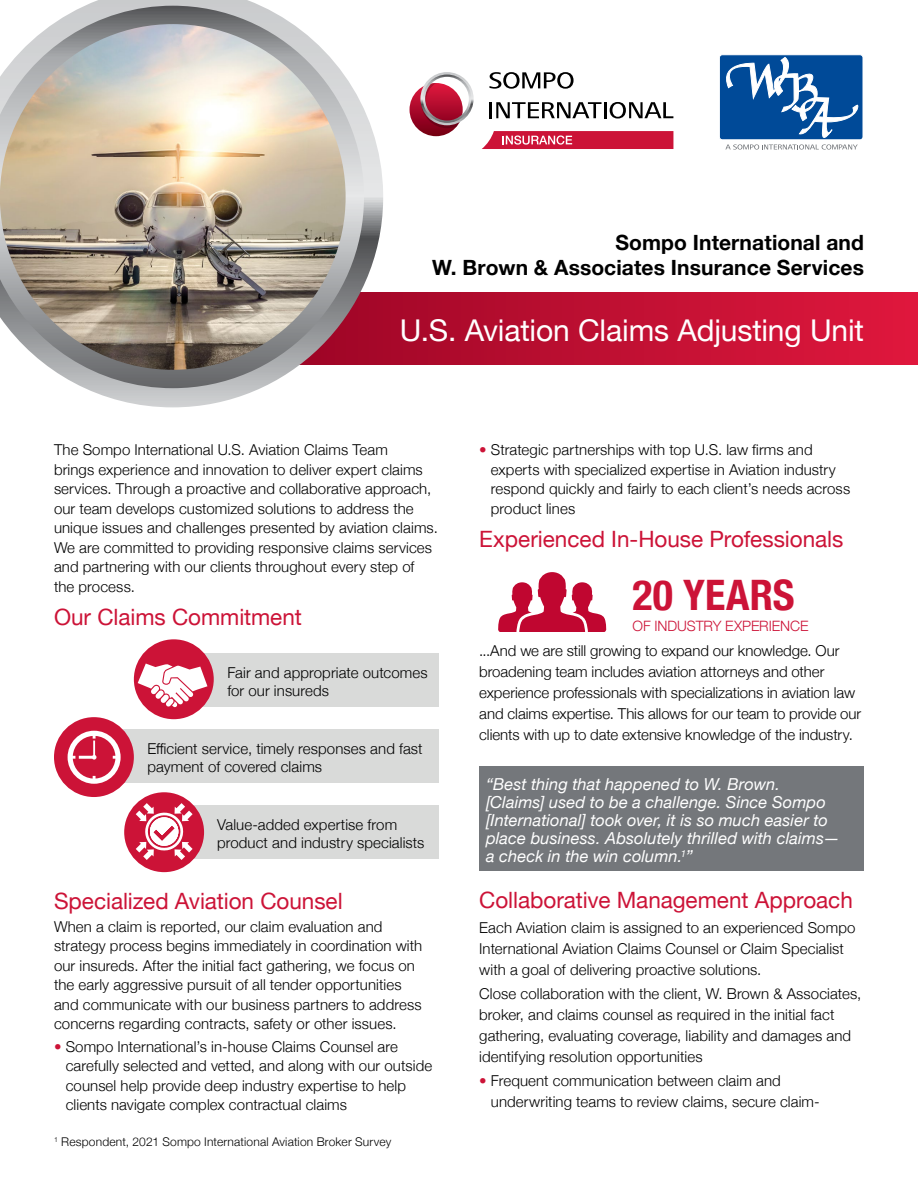
<style>
.page{position:relative;width:918px;height:1188px;background:#fff}
.page>*{position:absolute;margin:0;border:0;box-sizing:border-box;transform-origin:0 0}
.t1{font:700 condensed 42px "Helvetica Neue";letter-spacing:.005em;color:#cc1337}
.t2{font:30px "Helvetica Neue";letter-spacing:-.005em;color:#fff}
.t3{font:22.5px "Helvetica Neue";color:#cc1337}
.t4{font:700 21px/25.5px "Helvetica Neue";letter-spacing:.005em;color:#000;text-align:right}
.t5{font:italic 16.5px/18px "Helvetica Neue";letter-spacing:.005em;color:#fff}
.t6{font:300 15px/19.5px "Helvetica Neue";letter-spacing:.005em;color:#000}
.t7{font:300 14.25px "Helvetica Neue";letter-spacing:-.005em;color:#cc1337}
.t8{font:300 12px "Helvetica Neue";letter-spacing:.015em;color:#000}
.s1{color:#cc1337}
</style>
<div class="page">
<svg style="left:383px;top:293px;width:535px;height:72px;background:#c21033"></svg>
<svg style="left:489px;top:72px;width:85px;height:17px"></svg>
<svg style="left:490px;top:102px;width:183px;height:17px"></svg>
<svg style="left:482px;top:131px;width:191px;height:18px;background:#d22f4e"></svg>
<svg style="left:410px;top:83px;width:53px;height:53px"></svg>
<svg style="left:420px;top:72px;width:54px;height:56px"></svg>
<div style="left:719px;top:55px;width:144px;height:85px;border:1px solid #fff;border-radius:3px"></div>
<svg style="left:719px;top:57px;width:141px;height:93px"></svg>
<svg style="left:85px;top:0;width:298px;height:407px"></svg>
<img style="left:0;top:6px;width:364px;height:382px">
<div style="left:187px;top:653px;width:252px;height:53px;background:#d9dad9"></div>
<div style="left:134px;top:639px;width:80px;height:80px;background:#cc1337;border-radius:50%"></div>
<svg style="left:138px;top:664px;width:69px;height:43px"></svg>
<div style="left:190px;top:805px;width:249px;height:54px;background:#d9dad9"></div>
<div style="left:124px;top:792px;width:80px;height:80px;background:#cc1337;border-radius:50%"></div>
<svg style="left:136px;top:803px;width:57px;height:57px"></svg>
<div style="left:107px;top:729px;width:332px;height:53px;background:#d9dad9"></div>
<div style="left:54px;top:717px;width:80px;height:80px;background:#cc1337;border-radius:50%"></div>
<svg style="left:68px;top:731px;width:53px;height:53px"></svg>
<svg style="left:498px;top:572px;width:108px;height:60px"></svg>
<div style="left:479px;top:766px;width:385px;height:105px;background:#74777b"></div>
<h3 class="t4" style="left:432px;top:230px;width:433px">Sompo International and<br>W. Brown &amp; Associates Insurance Services</h3>
<h2 class="t2" style="left:400px;top:309px;width:466px">U.S. Aviation Claims Adjusting Unit</h2>
<p class="t6" style="left:54px;top:439px;width:385px">The Sompo International U.S. Aviation Claims Team<br>brings experience and innovation to deliver expert claims services. Through a proactive and collaborative approach, our team develops customized solutions to address the unique issues and challenges presented by aviation claims.<br>We are committed to providing responsive claims services and partnering with our clients throughout every step of the process.</p>
<h3 class="t3" style="left:54px;top:601px;width:249px">Our Claims Commitment</h3>
<p class="t6" style="left:227px;top:662px;width:202px;line-height:18px">Fair and appropriate outcomes for our insureds</p>
<p class="t6" style="left:147px;top:739px;width:277px;line-height:18px">Efficient service, timely responses and fast payment of covered claims</p>
<p class="t6" style="left:217px;top:815px;width:209px;line-height:18px">Value-added expertise from product and industry specialists</p>
<h3 class="t3" style="left:54px;top:885px;width:290px">Specialized Aviation Counsel</h3>
<p class="t6" style="left:54px;top:915px;width:370px">When a claim is reported, our claim evaluation and strategy process begins immediately in coordination with our insureds. After the initial fact gathering, we focus on the early aggressive pursuit of all tender opportunities and communicate with our business partners to address concerns regarding contracts, safety or other issues.</p>
<p class="t6" style="left:66px;top:1036px;width:368px;text-indent:-12px"><span class="s1">•</span> Sompo International’s in-house Claims Counsel are carefully selected and vetted, and along with our outside counsel help provide deep industry expertise to help clients navigate complex contractual claims</p>
<p class="t8" style="left:54px;top:1132px;width:339px"><sup>1</sup> Respondent, 2021 Sompo International Aviation Broker Survey</p>
<p class="t6" style="left:491px;top:439px;width:361px;text-indent:-12px"><span class="s1">•</span> Strategic partnerships with top U.S. law firms and experts with specialized expertise in Aviation industry respond quickly and fairly to each client’s needs across product lines</p>
<h3 class="t3" style="left:479px;top:523px;width:366px">Experienced In-House Professionals</h3>
<h1 class="t1" style="left:633px;top:560px;width:164px">20 YEARS</h1>
<p class="t7" style="left:633px;top:614px;width:177px">OF INDUSTRY EXPERIENCE</p>
<p class="t6" style="left:479px;top:639px;width:384px;line-height:21px">...And we are still growing to expand our knowledge. Our broadening team includes aviation attorneys and other experience professionals with specializations in aviation law and claims expertise. This allows for our team to provide our clients with up to date extensive knowledge of the industry.</p>
<p class="t5" style="left:486px;top:776px;width:355px">“Best thing that happened to W. Brown. [Claims] used to be a challenge. Since Sompo [International] took over, it is so much easier to place business. Absolutely thrilled with claims— a check in the win column.<sup>1</sup>”</p>
<h3 class="t3" style="left:479px;top:884px;width:375px">Collaborative Management Approach</h3>
<p class="t6" style="left:479px;top:916px;width:378px;line-height:21px">Each Aviation claim is assigned to an experienced Sompo<br>International Aviation Claims Counsel or Claim Specialist with a goal of delivering proactive solutions.</p>
<p class="t6" style="left:479px;top:982px;width:384px;line-height:21px">Close collaboration with the client, W. Brown &amp; Associates, broker, and claims counsel as required in the initial fact gathering, evaluating coverage, liability and damages and identifying resolution opportunities</p>
<p class="t6" style="left:491px;top:1069px;width:330px;line-height:21px;text-indent:-12px"><span class="s1">•</span> Frequent communication between claim and underwriting teams to review claims, secure claim-</p>
</div>
